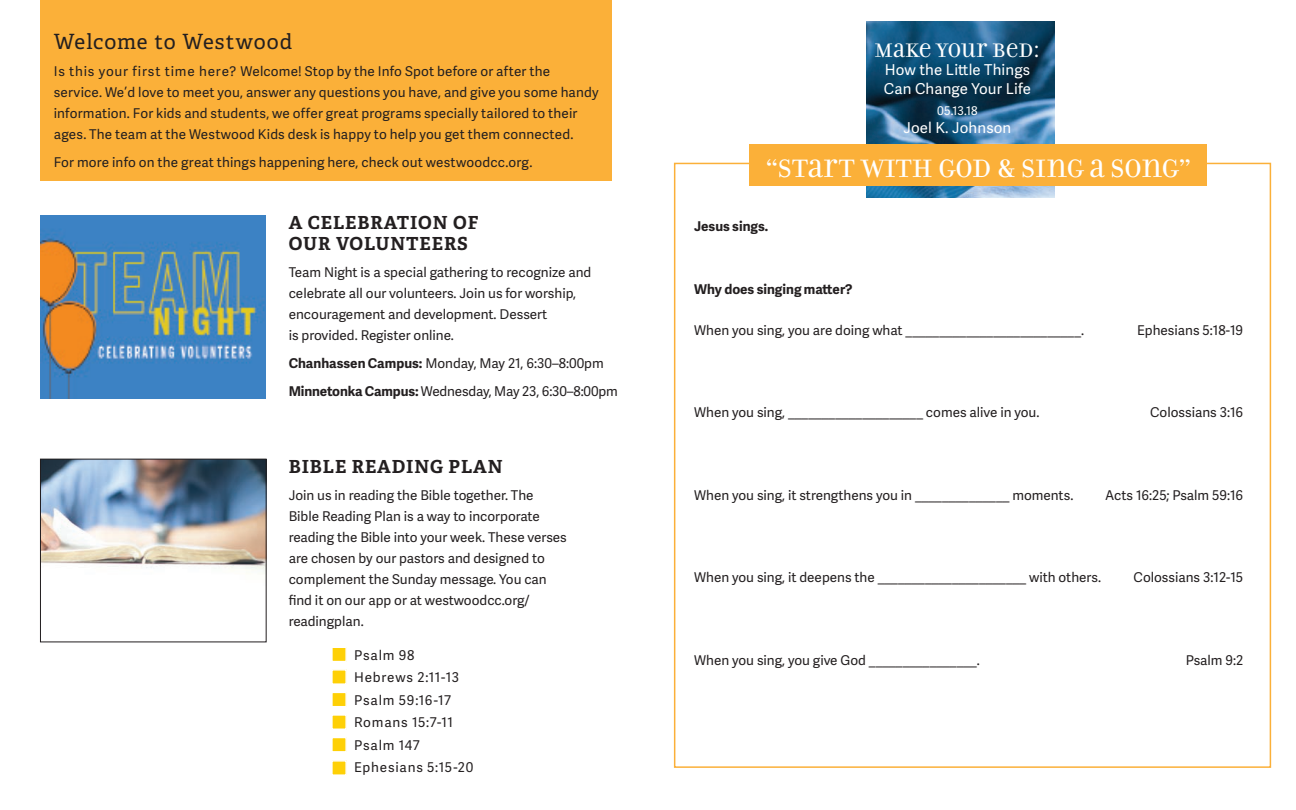
<style>
.page{position:relative;width:1296px;height:810px;background:#fff}
.page>*{position:absolute;margin:0;border:0;box-sizing:border-box;transform-origin:0 0}
.t1{font:27px "Filosofia Unicase OT";color:#fff}
.t2{font:21px "Adelle PE";letter-spacing:.04em;color:#231f20}
.t3{font:21px "Filosofia Unicase OT";letter-spacing:.005em;color:#fff}
.t4{font:700 18px/21px "Adelle PE";letter-spacing:.05em;color:#231f20}
.t5{font:15px/19.8px "Adelle Sans";letter-spacing:.01em;color:#fff}
.t6{font:13.5px/21px "Adelle Sans";color:#231f20}
.t7{font:13.5px/22.5px "Adelle Sans";letter-spacing:.06em;color:#231f20}
.t8{font:700 13.5px "Adelle Sans";color:#231f20}
.t9{font:12px "Adelle Sans";color:#fff}
.s1{font-weight:700}
</style>
<div class="page">
<div style="left:40px;top:0;width:572px;height:181px;background:#fbb039"></div>
<img style="left:866px;top:22px;width:188px;height:176px">
<img style="left:40px;top:215px;width:226px;height:184px">
<div style="left:332px;top:737px;width:14px;height:15px;background:#fed006"></div>
<div style="left:331px;top:737px;width:16px;height:16px;border:2px solid #fff"></div>
<div style="left:332px;top:715px;width:14px;height:14px;background:#fed006"></div>
<div style="left:331px;top:714px;width:16px;height:16px;border:2px solid #fff"></div>
<div style="left:332px;top:692px;width:14px;height:15px;background:#fed006"></div>
<div style="left:331px;top:692px;width:16px;height:15px;border:2px solid #fff"></div>
<div style="left:332px;top:670px;width:14px;height:14px;background:#fed006"></div>
<div style="left:331px;top:669px;width:16px;height:16px;border:2px solid #fff"></div>
<div style="left:332px;top:647px;width:14px;height:15px;background:#fed006"></div>
<div style="left:331px;top:646px;width:16px;height:16px;border:2px solid #fff"></div>
<img style="left:42px;top:461px;width:222px;height:113px">
<div style="left:40px;top:459px;width:226px;height:183px;border:1px solid #211d1f"></div>
<div style="left:332px;top:761px;width:14px;height:14px;background:#fed006"></div>
<div style="left:331px;top:760px;width:16px;height:16px;border:2px solid #fff"></div>
<div style="left:750px;top:145px;width:457px;height:41px;background:#fbb039"></div>
<h2 class="t2" style="left:54px;top:26px;width:240px">Welcome to Westwood</h2>
<p class="t6" style="left:54px;top:61px;width:547px">Is this your first time here? Welcome! Stop by the Info Spot before or after the service. We’d love to meet you, answer any questions you have, and give you some handy information. For kids and students, we offer great programs specially tailored to their ages. The team at the Westwood Kids desk is happy to help you get them connected.</p>
<p class="t6" style="left:54px;top:151px;width:480px">For more info on the great things happening here, check out westwoodcc.org.</p>
<h3 class="t4" style="left:289px;top:211px;width:191px">A CELEBRATION OF<br>OUR VOLUNTEERS</h3>
<p class="t6" style="left:289px;top:262px;width:304px">Team Night is a special gathering to recognize and celebrate all our volunteers. Join us for worship, encouragement and development. Dessert<br>is provided. Register online.</p>
<p class="t6" style="left:289px;top:349px;width:331px;line-height:27.8px"><span class="s1">Chanhassen Campus:</span> Monday, May 21, 6:30–8:00pm<br><span class="s1">Minnetonka Campus:</span> Wednesday, May 23, 6:30–8:00pm</p>
<h3 class="t4" style="left:289px;top:455px;width:215px">BIBLE READING PLAN</h3>
<p class="t6" style="left:289px;top:485px;width:280px">Join us in reading the Bible together. The Bible Reading Plan is a way to incorporate reading the Bible into your week. These verses are chosen by our pastors and designed to complement the Sunday message. You can find it on our app or at westwoodcc.org/ readingplan.</p>
<p class="t7" style="left:354px;top:643px;width:121px">Psalm 98<br>Hebrews 2:11-13<br>Psalm 59:16-17<br>Romans 15:7-11<br>Psalm 147<br>Ephesians 5:15-20</p>
<h2 class="t3" style="left:875px;top:38px;width:167px">MAKE YOUR BED:</h2>
<p class="t5" style="left:884px;top:59px;width:148px">How the Li le Things<br>Can Change Your Life</p>
<p class="t9" style="left:937px;top:103px;width:42px">05.13.18</p>
<p class="t5" style="left:903px;top:118px;width:109px">Joel K. Johnson</p>
<h1 class="t1" style="left:765px;top:154px;width:428px">“START WITH GOD &amp; SING A SONG”</h1>
<p class="t8" style="left:694px;top:216px;width:75px">Jesus sings.</p>
<p class="t8" style="left:694px;top:279px;width:160px">Why does singing ma er?</p>
<p class="t6" style="left:694px;top:319px;width:391px">When you sing, you are doing what __________________________.</p>
<p class="t6" style="left:1137px;top:319px;width:108px">Ephesians 5:18-19</p>
<p class="t6" style="left:694px;top:402px;width:347px">When you sing, ____________________ comes alive in you.</p>
<p class="t6" style="left:1150px;top:402px;width:95px">Colossians 3:16</p>
<p class="t6" style="left:694px;top:484px;width:381px">When you sing, it strengthens you in ______________ moments.</p>
<p class="t6" style="left:1105px;top:484px;width:140px">Acts 16:25; Psalm 59:16</p>
<p class="t6" style="left:694px;top:567px;width:408px">When you sing, it deepens the ______________________ with others.</p>
<p class="t6" style="left:1134px;top:567px;width:111px">Colossians 3:12-15</p>
<p class="t6" style="left:694px;top:649px;width:287px">When you sing, you give God ________________.</p>
<p class="t6" style="left:1186px;top:649px;width:59px">Psalm 9:2</p>
</div>
